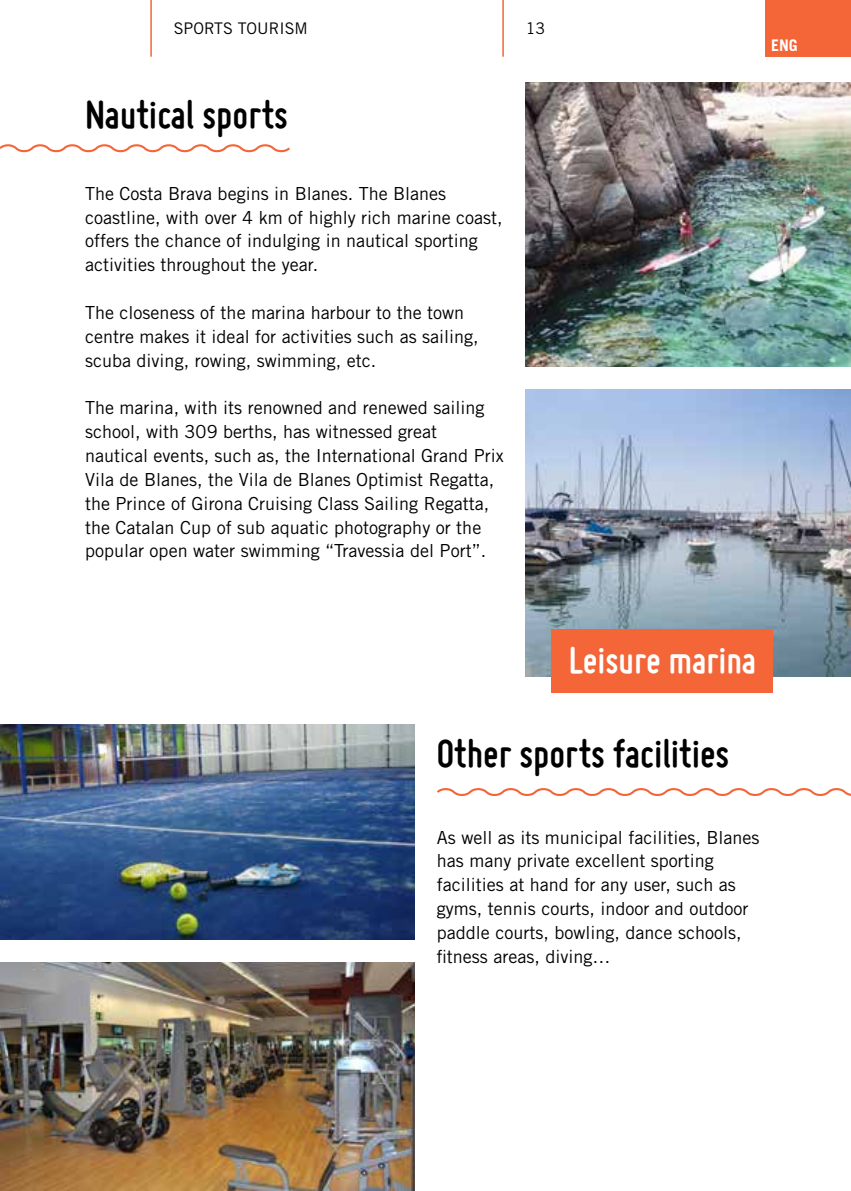
<style>
.page{position:relative;width:851px;height:1191px;background:#fff}
.page>*{position:absolute;margin:0;border:0;box-sizing:border-box;transform-origin:0 0}
.t1{font:700 42px "Miso";color:#000}
.t2{font:700 40px "Miso";color:#fff}
.t3{font:18px/23.8px "Trade Gothic LT Std";color:#000}
.t4{font:16px "Trade Gothic LT Std";color:#000}
.t5{font:700 16px "Trade Gothic LT Std";color:#fff}
</style>
<div class="page">
<svg style="left:0;top:144px;width:290px;height:9px"></svg>
<svg style="left:437px;top:788px;width:413px;height:8px"></svg>
<img style="left:525px;top:83px;width:325px;height:284px">
<img style="left:0;top:724px;width:414px;height:215px">
<img style="left:0;top:962px;width:414px;height:229px">
<img style="left:525px;top:389px;width:325px;height:287px">
<div style="left:551px;top:629px;width:222px;height:64px;background:#f46538"></div>
<div style="left:765px;top:0;width:85px;height:57px;background:#f46538"></div>
<hr style="left:150px;top:0;width:2px;height:57px;background:#f46538">
<hr style="left:502px;top:0;width:1px;height:57px;background:#f46538">
<p class="t4" style="left:174px;top:19px;width:136px">SPORTS TOURISM</p>
<p class="t4" style="left:525px;top:19px;width:21px">13</p>
<h1 class="t1" style="left:85px;top:91px;width:204px">Nautical sports</h1>
<p class="t3" style="left:85px;top:181px;width:419px">The Costa Brava begins in Blanes. The Blanes coastline, with over 4 km of highly rich marine coast, offers the chance of indulging in nautical sporting activities throughout the year.</p>
<p class="t3" style="left:85px;top:300px;width:395px">The closeness of the marina harbour to the town centre makes it ideal for activities such as sailing, scuba diving, rowing, swimming, etc.</p>
<p class="t3" style="left:85px;top:396px;width:420px">The marina, with its renowned and renewed sailing school, with 309 berths, has witnessed great nautical events, such as, the International Grand Prix Vila de Blanes, the Vila de Blanes Optimist Regatta, the Prince of Girona Cruising Class Sailing Regatta, the Catalan Cup of sub aquatic photography or the popular open water swimming “Travessia del Port”.</p>
<p class="t5" style="left:771px;top:35px;width:28px">ENG</p>
<h2 class="t2" style="left:568px;top:637px;width:189px">Leisure marina</h2>
<h1 class="t1" style="left:437px;top:730px;width:294px">Other sports facilities</h1>
<p class="t3" style="left:437px;top:825px;width:324px">As well as its municipal facilities, Blanes has many private excellent sporting facilities at hand for any user, such as gyms, tennis courts, indoor and outdoor paddle courts, bowling, dance schools, fitness areas, diving…</p>
</div>
